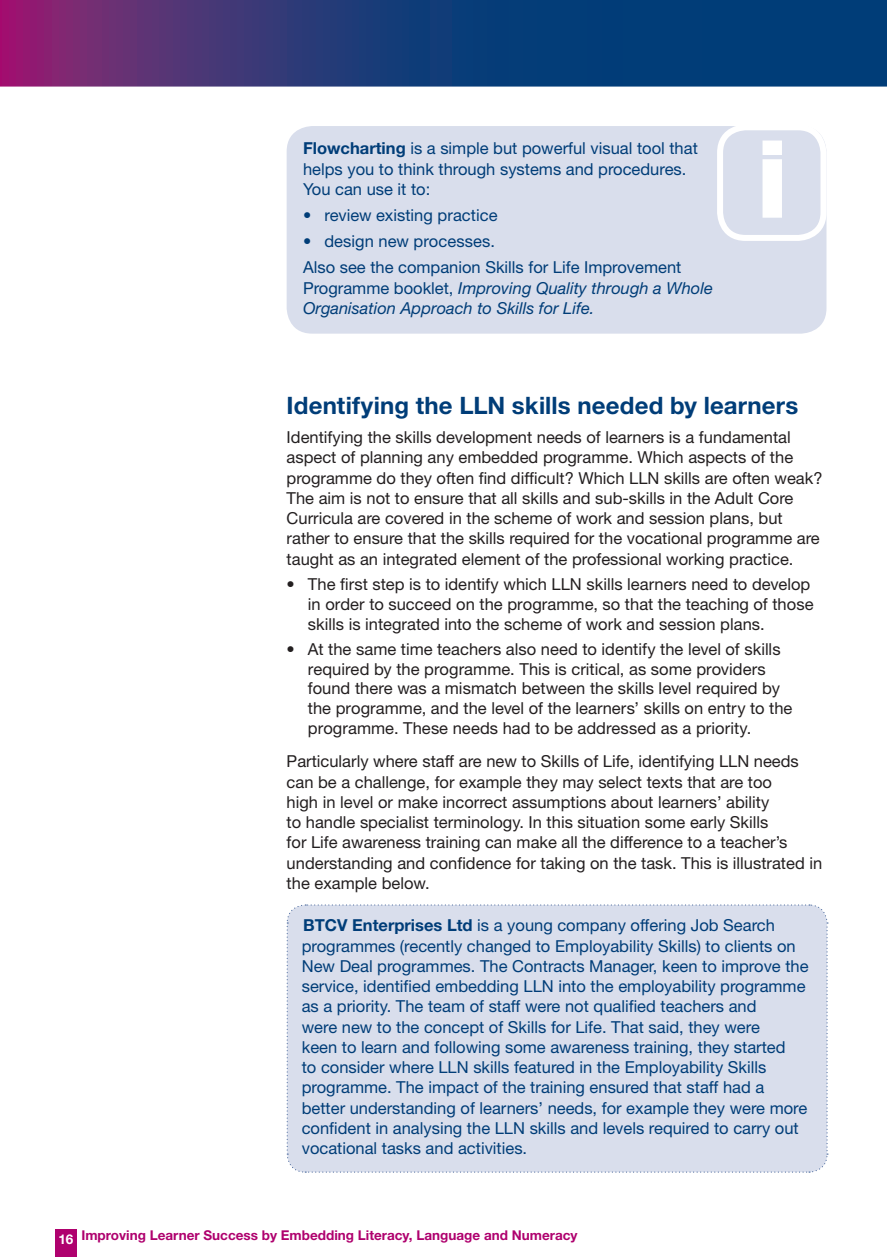
<style>
.page{position:relative;width:887px;height:1257px;background:#fff}
.page>*{position:absolute;margin:0;border:0;box-sizing:border-box;transform-origin:0 0}
.t1{font:900 condensed 108px "Helvetica Neue LT";color:#fff}
.t2{font:700 24px "Helvetica Neue LT";letter-spacing:.005em;color:#003d78}
.t3{font:16.5px/20.2px "Helvetica Neue LT";color:#231f20}
.t4{font:16.5px/20.2px "Helvetica Neue LT";color:#003d78}
.t5{font:italic 16.5px/20.2px "Helvetica Neue LT";color:#003d78}
.t6{font:700 13.5px "Helvetica Neue LT";color:#af016e}
.s1{font-weight:700}
.s2{font-style:normal}
.s3{color:#fff}
</style>
<div class="page">
<div style="left:286px;top:904px;width:542px;height:268px;background:#d9deec"></div>
<div style="left:55px;top:1228px;width:22px;height:28px;background:#af016e"></div>
<svg style="left:0;top:0;width:886px;height:87px"></svg>
<div style="left:286px;top:126px;width:540px;height:207px;background:#d9deec;border-radius:26px"></div>
<div style="left:716px;top:124px;width:110px;height:117px;border:6px solid #fff;border-radius:26px"></div>
<p class="t4" style="left:303px;top:138px;width:396px"><span class="s1">Flowcharting</span> is a simple but powerful visual tool that helps you to think through systems and procedures.<br>You can use it to:</p>
<p class="t4" style="left:303px;top:204px;width:196px">• review existing practice</p>
<p class="t4" style="left:303px;top:227px;width:380px;line-height:26.7px">• design new processes.<br>Also see the companion Skills for Life Improvement</p>
<p class="t5" style="left:303px;top:277px;width:411px"><span class="s2">Programme booklet,</span> Improving Quality through a Whole<br>Organisation Approach to Skills for Life.</p>
<h1 class="t1" style="left:758px;top:113px;width:29px">i</h1>
<h2 class="t2" style="left:286px;top:391px;width:513px">Identifying the LLN skills needed by learners</h2>
<p class="t3" style="left:286px;top:427px;width:537px">Identifying the skills development needs of learners is a fundamental aspect of planning any embedded programme. Which aspects of the programme do they often find difficult? Which LLN skills are often weak?<br>The aim is not to ensure that all skills and sub-skills in the Adult Core Curricula are covered in the scheme of work and session plans, but rather to ensure that the skills required for the vocational programme are taught as an integrated element of the professional working practice.</p>
<p class="t3" style="left:308px;top:574px;width:507px;line-height:19.5px;text-indent:-21px">• The first step is to identify which LLN skills learners need to develop in order to succeed on the programme, so that the teaching of those skills is integrated into the scheme of work and session plans.</p>
<p class="t3" style="left:308px;top:639px;width:486px;line-height:19.6px;text-indent:-21px">• At the same time teachers also need to identify the level of skills required by the programme. This is critical, as some providers found there was a mismatch between the skills level required by the programme, and the level of the learners’ skills on entry to the programme. These needs had to be addressed as a priority.</p>
<p class="t3" style="left:286px;top:751px;width:537px">Particularly where staff are new to Skills of Life, identifying LLN needs can be a challenge, for example they may select texts that are too<br>high in level or make incorrect assumptions about learners’ ability<br>to handle specialist terminology. In this situation some early Skills<br>for Life awareness training can make all the difference to a teacher’s understanding and confidence for taking on the task. This is illustrated in the example below.</p>
<p class="t4" style="left:302px;top:914px;width:508px"><span class="s1">BTCV Enterprises Ltd</span> is a young company offering Job Search programmes (recently changed to Employability Skills) to clients on New Deal programmes. The Contracts Manager, keen to improve the service, identified embedding LLN into the employability programme as a priority. The team of staff were not qualified teachers and<br>were new to the concept of Skills for Life. That said, they were<br>keen to learn and following some awareness training, they started<br>to consider where LLN skills featured in the Employability Skills programme. The impact of the training ensured that staff had a better understanding of learners’ needs, for example they were more confident in analysing the LLN skills and levels required to carry out vocational tasks and activities.</p>
<p class="t6" style="left:58px;top:1226px;width:520px"><span class="s3">16</span> Improving Learner Success by Embedding Literacy, Language and Numeracy</p>
</div>
